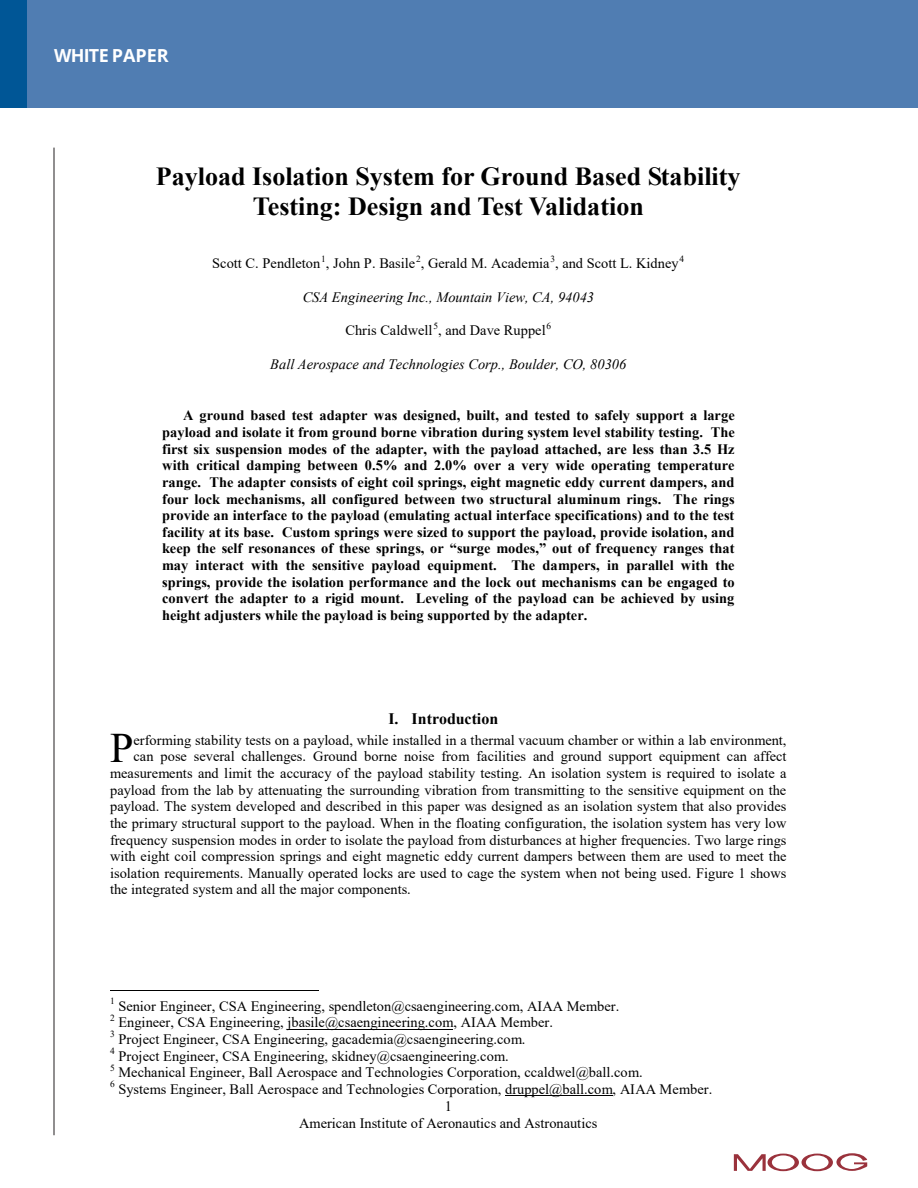
<style>
.page{position:relative;width:918px;height:1188px;background:#fff}
.page>*{position:absolute;margin:0;border:0;box-sizing:border-box;transform-origin:0 0}
.t1{font:42px "Times New Roman";color:#000}
.t2{font:700 25.95px/29.8px "Times New Roman";color:#000;text-align:center}
.t3{font:700 18px "Open Sans";letter-spacing:-.02em;color:#fff}
.t4{font:700 15.9px "Times New Roman";color:#000}
.t5{font:14.4px "Times New Roman";color:#000}
.t6{font:700 14.4px/16.6px "Times New Roman";color:#000;text-align:justify}
.t7{font:italic 14.4px "Times New Roman";color:#000}
.t8{font:9.3px "Times New Roman";color:#000}
</style>
<div class="page">
<div style="left:0;top:0;width:27px;height:108px;background:#005696"></div>
<div style="left:27px;top:0;width:891px;height:108px;background:#507db2"></div>
<hr style="left:54px;top:148px;width:1px;height:987px;background:#231f20">
<svg style="left:734px;top:1153px;width:133px;height:18px"></svg>
<hr style="left:110px;top:990px;width:208px;height:1px;background:#000">
<hr style="left:287px;top:1029px;width:166px;height:1px;background:#000">
<hr style="left:505px;top:1095px;width:108px;height:1px;background:#000">
<p class="t3" style="left:54px;top:42px;width:116px">WHITE PAPER</p>
<p class="t2" style="left:156px;top:160px;width:586px">Payload Isolation System for Ground Based Stability<br>Testing: Design and Test Validation</p>
<p class="t5" style="left:212px;top:253px;width:468px">Scott C. Pendleton , John P. Basile , Gerald M. Academia , and Scott L. Kidney</p>
<p class="t8" style="left:321px;top:252px;width:6px">1</p>
<p class="t8" style="left:416px;top:252px;width:6px">2</p>
<p class="t8" style="left:550px;top:252px;width:6px">3</p>
<p class="t8" style="left:680px;top:252px;width:6px">4</p>
<p class="t7" style="left:303px;top:287px;width:293px">CSA Engineering Inc., Mountain View, CA, 94043</p>
<p class="t8" style="left:433px;top:319px;width:6px">5</p>
<p class="t8" style="left:546px;top:319px;width:6px">6</p>
<p class="t5" style="left:346px;top:320px;width:202px">Chris Caldwell , and Dave Ruppel</p>
<p class="t7" style="left:270px;top:354px;width:358px">Ball Aerospace and Technologies Corp., Boulder, CO, 80306</p>
<p class="t6" style="left:162px;top:407px;width:574px;text-indent:21px">A ground based test adapter was designed, built, and tested to safely support a large payload and isolate it from ground borne vibration during system level stability testing. The first six suspension modes of the adapter, with the payload attached, are less than 3.5 Hz with critical damping between 0.5% and 2.0% over a very wide operating temperature range. The adapter consists of eight coil springs, eight magnetic eddy current dampers, and four lock mechanisms, all configured between two structural aluminum rings. The rings provide an interface to the payload (emulating actual interface specifications) and to the test facility at its base. Custom springs were sized to support the payload, provide isolation, and keep the self resonances of these springs, or “surge modes,” out of frequency ranges that may interact with the sensitive payload equipment. The dampers, in parallel with the springs, provide the isolation performance and the lock out mechanisms can be engaged to convert the adapter to a rigid mount. Leveling of the payload can be achieved by using height adjusters while the payload is being supported by the adapter.</p>
<p class="t4" style="left:388px;top:707px;width:112px">I. Introduction</p>
<p class="t1" style="left:110px;top:718px;width:25px">P</p>
<p class="t5" style="left:134px;top:730px;width:655px">erforming stability tests on a payload, while installed in a thermal vacuum chamber or within a lab environment,</p>
<p class="t5" style="left:134px;top:746px;width:655px">can pose several challenges. Ground borne noise from facilities and ground support equipment can affect</p>
<p class="t5" style="left:110px;top:763px;width:678px">measurements and limit the accuracy of the payload stability testing. An isolation system is required to isolate a</p>
<p class="t5" style="left:110px;top:780px;width:678px">payload from the lab by attenuating the surrounding vibration from transmitting to the sensitive equipment on the</p>
<p class="t5" style="left:110px;top:796px;width:678px">payload. The system developed and described in this paper was designed as an isolation system that also provides</p>
<p class="t5" style="left:110px;top:813px;width:678px">the primary structural support to the payload. When in the floating configuration, the isolation system has very low</p>
<p class="t5" style="left:110px;top:830px;width:678px">frequency suspension modes in order to isolate the payload from disturbances at higher frequencies. Two large rings</p>
<p class="t5" style="left:110px;top:846px;width:678px">with eight coil compression springs and eight magnetic eddy current dampers between them are used to meet the</p>
<p class="t5" style="left:110px;top:863px;width:678px">isolation requirements. Manually operated locks are used to cage the system when not being used. Figure 1 shows</p>
<p class="t5" style="left:110px;top:879px;width:302px">the integrated system and all the major components.</p>
<p class="t8" style="left:110px;top:994px;width:6px">1</p>
<p class="t5" style="left:118px;top:996px;width:502px">Senior Engineer, CSA Engineering, spendleton@csaengineering.com, AIAA Member.</p>
<p class="t8" style="left:110px;top:1011px;width:6px">2</p>
<p class="t5" style="left:118px;top:1012px;width:436px">Engineer, CSA Engineering, jbasile@csaengineering.com, AIAA Member.</p>
<p class="t8" style="left:110px;top:1028px;width:6px">3</p>
<p class="t5" style="left:118px;top:1029px;width:409px">Project Engineer, CSA Engineering, gacademia@csaengineering.com.</p>
<p class="t8" style="left:110px;top:1044px;width:6px">4</p>
<p class="t5" style="left:118px;top:1046px;width:392px">Project Engineer, CSA Engineering, skidney@csaengineering.com.</p>
<p class="t8" style="left:110px;top:1061px;width:6px">5</p>
<p class="t5" style="left:118px;top:1062px;width:526px">Mechanical Engineer, Ball Aerospace and Technologies Corporation, ccaldwel@ball.com.</p>
<p class="t8" style="left:110px;top:1077px;width:6px">6</p>
<p class="t5" style="left:118px;top:1079px;width:595px">Systems Engineer, Ball Aerospace and Technologies Corporation, druppel@ball.com, AIAA Member.</p>
<p class="t5" style="left:445px;top:1096px;width:9px">1</p>
<p class="t5" style="left:299px;top:1113px;width:300px">American Institute of Aeronautics and Astronautics</p>
</div>
